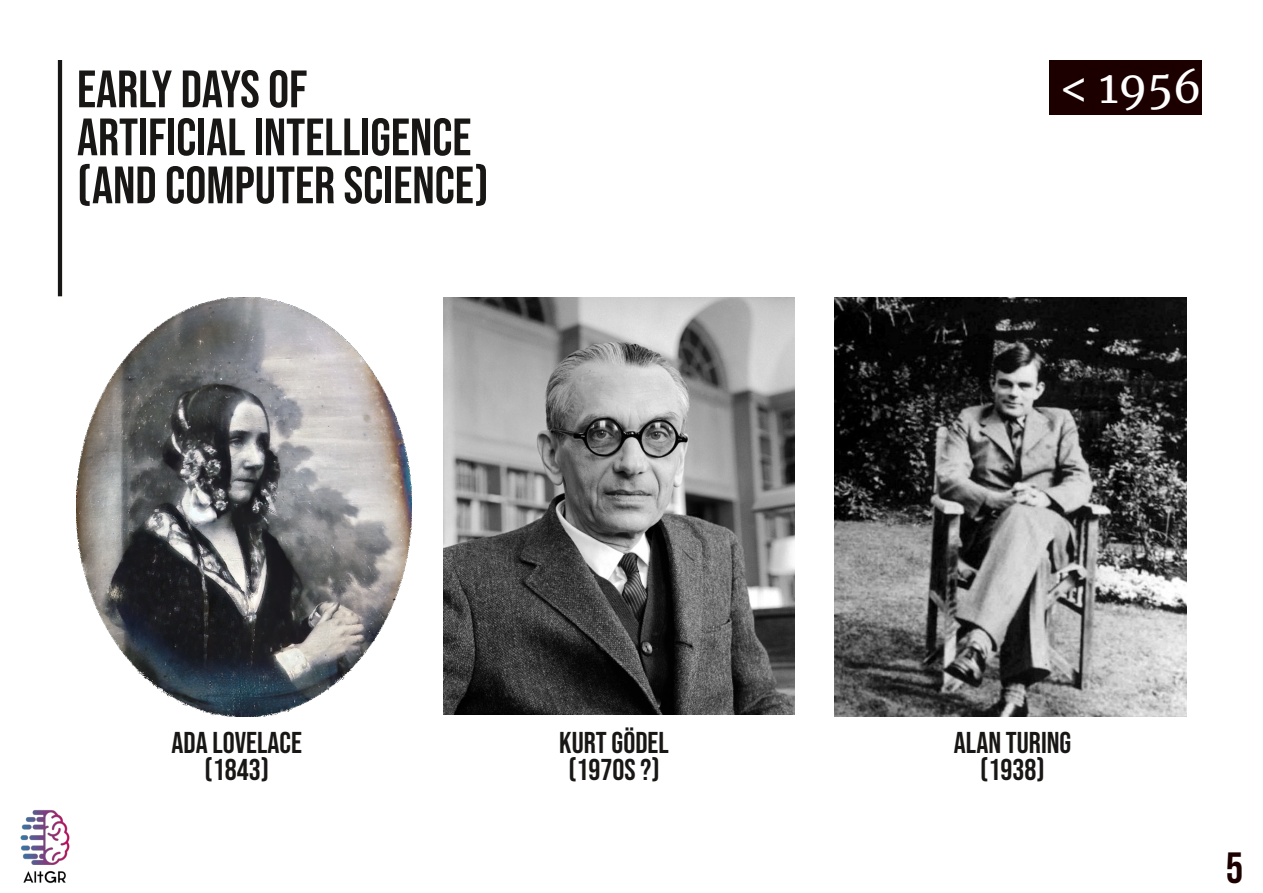
<style>
.page{position:relative;width:1263px;height:893px;background:#fff}
.page>*{position:absolute;margin:0;border:0;box-sizing:border-box;transform-origin:0 0}
.t1{font:52.5px/48px "Bebas Neue";color:#181715}
.t2{font:43.5px "Merriweather";color:#fff}
.t3{font:43.5px "Bebas Neue";color:#1c0000}
.t4{font:30px/27px "Bebas Neue";color:#181715;text-align:center}
</style>
<div class="page">
<img style="left:77px;top:298px;width:335px;height:419px">
<img style="left:835px;top:298px;width:351px;height:418px">
<div style="left:1049px;top:60px;width:153px;height:55px;background:#1c0000"></div>
<img style="left:443px;top:298px;width:352px;height:416px">
<hr style="left:58px;top:60px;width:4px;height:236px;background:#181715">
<img style="left:20px;top:810px;width:50px;height:73px">
<p class="t1" style="left:77px;top:68px;width:413px">EARLY DAYS OF<br>ARTIFICIAL INTELLIGENCE (AND COMPUTER SCIENCE)</p>
<p class="t2" style="left:1060px;top:60px;width:143px">&lt; 1956</p>
<p class="t4" style="left:172px;top:731px;width:132px">ADA LOVELACE (1843)</p>
<p class="t4" style="left:559px;top:731px;width:111px">KURT GÖDEL (1970S ?)</p>
<p class="t4" style="left:954px;top:731px;width:119px">ALAN TURING (1938)</p>
<p class="t3" style="left:1226px;top:844px;width:19px">5</p>
</div>
